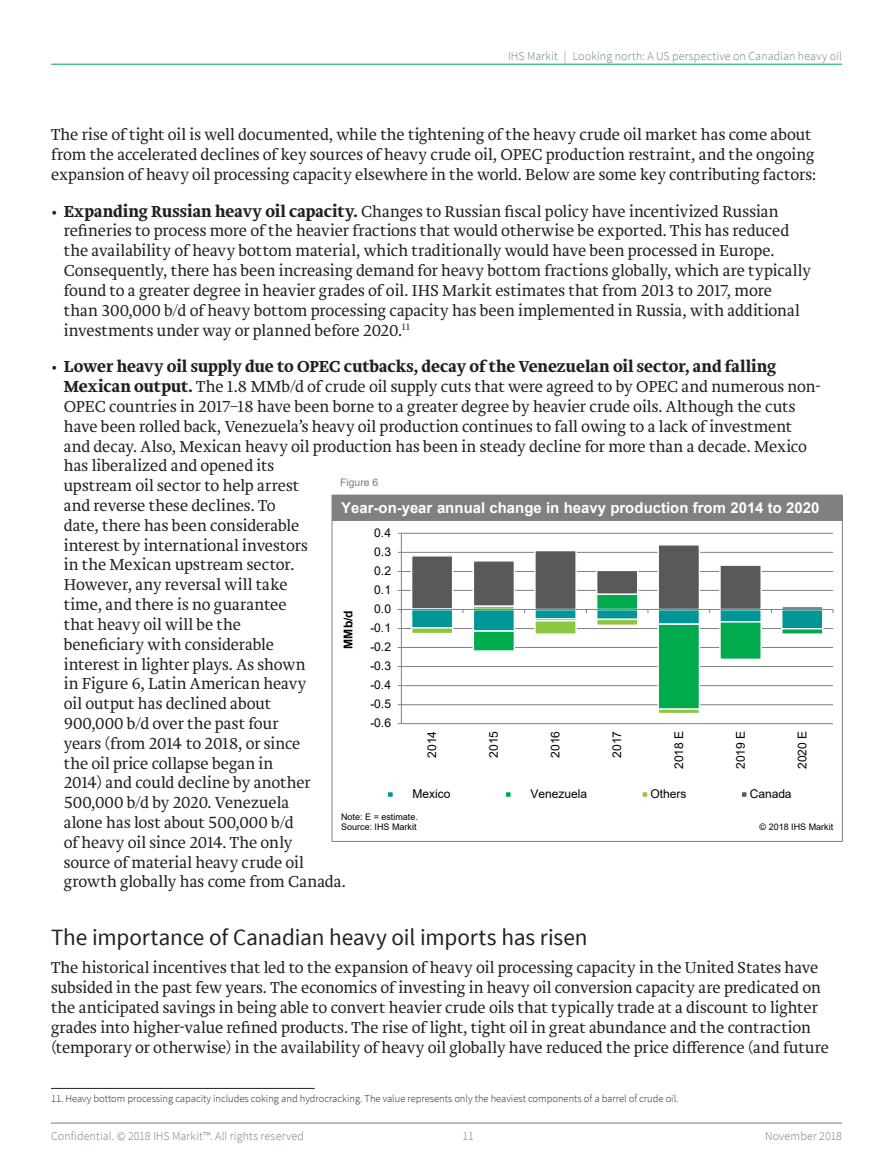
<style>
.page{position:relative;width:893px;height:1170px;background:#fff}
.page>*{position:absolute;margin:0;border:0;box-sizing:border-box;transform-origin:0 0}
.m_body_header_1{font:23.25px "Source Sans Pro";letter-spacing:-.01em;color:#231f20}
.m_body{font:300 16.5px/19.8px "Brioni Std";letter-spacing:-.005em;color:#231f20}
.t1{font:700 15px "Arial";color:#fff}
.t2{font:300 12px "Source Sans Pro";letter-spacing:.01em;color:#707c8a}
.t3{font:12px "Arial";letter-spacing:-.005em;color:#000}
.t4{font:700 12px "Arial";color:#000}
.m_Footnotes{font:300 10.5px "Source Sans Pro";color:#231f20}
.t_callout_number{font:10.35px "Arial";color:#707c8a}
.t5{font:9px "Arial";letter-spacing:.005em;color:#000}
.s1{font-weight:700}
</style>
<div class="page">
<hr style="left:51px;top:1122px;width:791px;height:1px;background:#707c8a">
<hr style="left:51px;top:64px;width:791px;height:1px;background:#00ab4d">
<hr style="left:51px;top:1087px;width:264px;height:1px;background:#231f20">
<hr style="left:401px;top:723px;width:432px;height:1px;background:#7f8080">
<hr style="left:401px;top:704px;width:432px;height:1px;background:#7f8080">
<hr style="left:401px;top:685px;width:432px;height:1px;background:#7f8080">
<hr style="left:401px;top:666px;width:432px;height:1px;background:#7f8080">
<hr style="left:401px;top:647px;width:432px;height:1px;background:#7f8080">
<hr style="left:401px;top:628px;width:432px;height:1px;background:#7f8080">
<hr style="left:401px;top:590px;width:432px;height:1px;background:#7f8080">
<hr style="left:401px;top:571px;width:432px;height:1px;background:#7f8080">
<hr style="left:401px;top:552px;width:432px;height:1px;background:#7f8080">
<hr style="left:401px;top:533px;width:432px;height:1px;background:#7f8080">
<div style="left:411px;top:608px;width:42px;height:20px;background:#009697;border:1px solid #fff"></div>
<div style="left:473px;top:608px;width:42px;height:23px;background:#009697;border:1px solid #fff"></div>
<div style="left:534px;top:608px;width:43px;height:11px;background:#009697;border:1px solid #fff"></div>
<div style="left:596px;top:608px;width:42px;height:12px;background:#009697;border:1px solid #fff"></div>
<div style="left:657px;top:608px;width:43px;height:17px;background:#009697;border:1px solid #fff"></div>
<div style="left:719px;top:608px;width:43px;height:14px;background:#009697;border:1px solid #fff"></div>
<div style="left:781px;top:608px;width:42px;height:21px;background:#009697;border:1px solid #fff"></div>
<div style="left:534px;top:618px;width:43px;height:3px;background:#00ab4e;border:1px solid #fff"></div>
<div style="left:473px;top:630px;width:42px;height:21px;background:#00ab4e;border:1px solid #fff"></div>
<div style="left:596px;top:593px;width:42px;height:17px;background:#00ab4e;border:1px solid #fff"></div>
<div style="left:657px;top:623px;width:43px;height:87px;background:#00ab4e;border:1px solid #fff"></div>
<div style="left:719px;top:621px;width:43px;height:39px;background:#00ab4e;border:1px solid #fff"></div>
<svg style="left:781px;top:628px;width:42px;height:6px"></svg>
<div style="left:411px;top:627px;width:42px;height:7px;background:#8dc63f;border:1px solid #fff"></div>
<svg style="left:473px;top:606px;width:42px;height:3px"></svg>
<div style="left:534px;top:620px;width:43px;height:14px;background:#8dc63f;border:1px solid #fff"></div>
<svg style="left:596px;top:618px;width:42px;height:7px"></svg>
<svg style="left:657px;top:708px;width:43px;height:5px"></svg>
<div style="left:411px;top:555px;width:42px;height:54px;background:#595959;border:1px solid #fff"></div>
<div style="left:473px;top:560px;width:42px;height:46px;background:#595959;border:1px solid #fff"></div>
<div style="left:534px;top:550px;width:43px;height:60px;background:#595959;border:1px solid #fff"></div>
<div style="left:596px;top:569px;width:42px;height:26px;background:#595959;border:1px solid #fff"></div>
<div style="left:657px;top:544px;width:43px;height:66px;background:#595959;border:1px solid #fff"></div>
<div style="left:719px;top:564px;width:43px;height:46px;background:#595959;border:1px solid #fff"></div>
<svg style="left:781px;top:607px;width:42px;height:2px"></svg>
<hr style="left:401px;top:533px;width:1px;height:190px;background:#7f8080">
<hr style="left:401px;top:609px;width:432px;height:1px;background:#7f8080">
<svg style="left:388px;top:792px;width:5px;height:5px"></svg>
<svg style="left:505px;top:792px;width:6px;height:5px"></svg>
<svg style="left:642px;top:792px;width:6px;height:5px"></svg>
<svg style="left:742px;top:792px;width:5px;height:5px"></svg>
<div style="left:332px;top:495px;width:510px;height:25px;background:#7f8080"></div>
<p class="t2" style="left:508px;top:48px;width:335px">IHS Markit | Looking north: A US perspective on Canadian heavy oil</p>
<p class="m_body" style="left:51px;top:125px;width:766px">The rise of tight oil is well documented, while the tightening of the heavy crude oil market has come about from the accelerated declines of key sources of heavy crude oil, OPEC production restraint, and the ongoing expansion of heavy oil processing capacity elsewhere in the world. Below are some key contributing factors:</p>
<p class="m_body" style="left:64px;top:202px;width:749px;text-indent:-13px"><span class="s1">• Expanding Russian heavy oil capacity.</span> Changes to Russian fiscal policy have incentivized Russian refineries to process more of the heavier fractions that would otherwise be exported. This has reduced the availability of heavy bottom material, which traditionally would have been processed in Europe.<br>Consequently, there has been increasing demand for heavy bottom fractions globally, which are typically found to a greater degree in heavier grades of oil. IHS Markit estimates that from 2013 to 2017, more<br>than 300,000 b/d of heavy bottom processing capacity has been implemented in Russia, with additional investments under way or planned before 2020.<sup>11</sup></p>
<p class="m_body" style="left:64px;top:357px;width:758px;text-indent:-13px"><span class="s1">• Lower heavy oil supply due to OPEC cutbacks, decay of the Venezuelan oil sector, and falling Mexican output.</span> The 1.8 MMb/d of crude oil supply cuts that were agreed to by OPEC and numerous non-OPEC countries in 2017–18 have been borne to a greater degree by heavier crude oils. Although the cuts have been rolled back, Venezuela’s heavy oil production continues to fall owing to a lack of investment and decay. Also, Mexican heavy oil production has been in steady decline for more than a decade. Mexico has liberalized and opened its<br>upstream oil sector to help arrest<br>and reverse these declines. To<br>date, there has been considerable<br>interest by international investors<br>in the Mexican upstream sector.<br>However, any reversal will take<br>time, and there is no guarantee<br>that heavy oil will be the<br>beneficiary with considerable<br>interest in lighter plays. As shown<br>in Figure 6, Latin American heavy<br>oil output has declined about<br>900,000 b/d over the past four<br>years (from 2014 to 2018, or since<br>the oil price collapse began in<br>2014) and could decline by another<br>500,000 b/d by 2020. Venezuela<br>alone has lost about 500,000 b/d<br>of heavy oil since 2014. The only<br>source of material heavy crude oil<br>growth globally has come from Canada.</p>
<p class="m_body_header_1" style="left:51px;top:922px;width:538px">The importance of Canadian heavy oil imports has risen</p>
<p class="m_body" style="left:51px;top:958px;width:780px">The historical incentives that led to the expansion of heavy oil processing capacity in the United States have subsided in the past few years. The economics of investing in heavy oil conversion capacity are predicated on the anticipated savings in being able to convert heavier crude oils that typically trade at a discount to lighter grades into higher-value refined products. The rise of light, tight oil in great abundance and the contraction (temporary or otherwise) in the availability of heavy oil globally have reduced the price difference (and future</p>
<p class="m_Footnotes" style="left:51px;top:1091px;width:629px">11. Heavy bottom processing capacity includes coking and hydrocracking. The value represents only the heaviest components of a barrel of crude oil.</p>
<p class="t_callout_number" style="left:340px;top:475px;width:40px">Figure 6</p>
<p class="t1" style="left:341px;top:497px;width:480px">Year-on-year annual change in heavy production from 2014 to 2020</p>
<p class="t3" style="left:374px;top:524px;width:18px">0.4</p>
<p class="t3" style="left:374px;top:543px;width:18px">0.3</p>
<p class="t3" style="left:374px;top:562px;width:18px">0.2</p>
<p class="t3" style="left:374px;top:581px;width:18px">0.1</p>
<p class="t3" style="left:374px;top:600px;width:18px">0.0</p>
<p class="t4" style="left:340px;top:649px;width:40px;rotate:-90deg">MMb/d</p>
<p class="t3" style="left:370px;top:619px;width:22px">-0.1</p>
<p class="t3" style="left:370px;top:638px;width:22px">-0.2</p>
<p class="t3" style="left:370px;top:657px;width:22px">-0.3</p>
<p class="t3" style="left:370px;top:676px;width:22px">-0.4</p>
<p class="t3" style="left:370px;top:695px;width:22px">-0.5</p>
<p class="t3" style="left:370px;top:714px;width:22px">-0.6</p>
<p class="t3" style="left:424px;top:757px;width:28px;rotate:-90deg">2014</p>
<p class="t3" style="left:485px;top:757px;width:28px;rotate:-90deg">2015</p>
<p class="t3" style="left:547px;top:757px;width:28px;rotate:-90deg">2016</p>
<p class="t3" style="left:609px;top:757px;width:28px;rotate:-90deg">2017</p>
<p class="t3" style="left:670px;top:768px;width:40px;rotate:-90deg">2018 E</p>
<p class="t3" style="left:732px;top:768px;width:40px;rotate:-90deg">2019 E</p>
<p class="t3" style="left:794px;top:768px;width:40px;rotate:-90deg">2020 E</p>
<p class="t3" style="left:413px;top:785px;width:40px">Mexico</p>
<p class="t3" style="left:531px;top:785px;width:58px">Venezuela</p>
<p class="t3" style="left:650px;top:785px;width:38px">Others</p>
<p class="t3" style="left:750px;top:785px;width:43px">Canada</p>
<p class="t5" style="left:341px;top:811px;width:78px">Note: E = estimate.</p>
<p class="t5" style="left:341px;top:821px;width:77px">Source: IHS Markit</p>
<p class="t5" style="left:760px;top:821px;width:75px">© 2018 IHS Markit</p>
<p class="t2" style="left:51px;top:1129px;width:255px">Confidential. © 2018 IHS Markit™. All rights reserved</p>
<p class="t2" style="left:462px;top:1129px;width:13px">11</p>
<p class="t2" style="left:765px;top:1129px;width:78px">November 2018</p>
</div>
